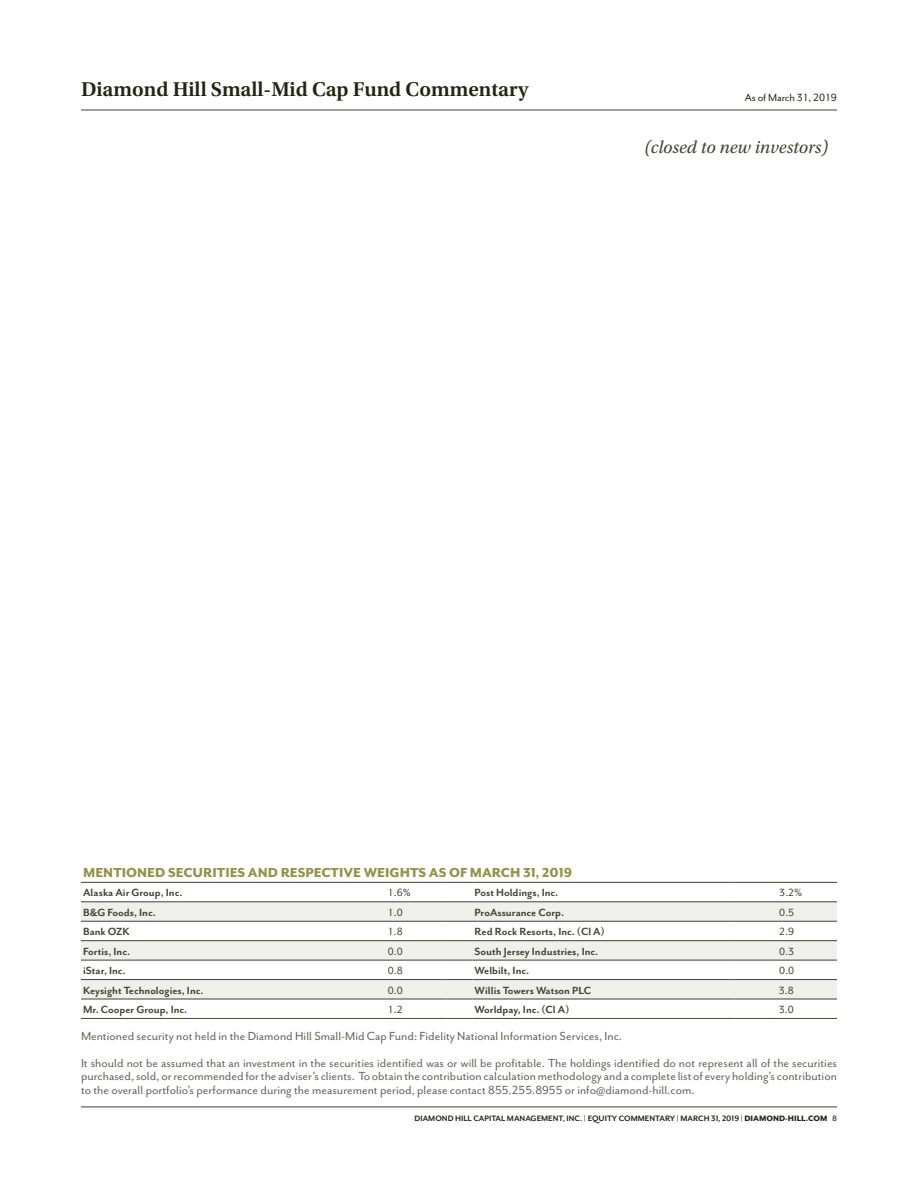
<style>
.page{position:relative;width:918px;height:1188px;background:#fff}
.page>*{position:absolute;margin:0;border:0;box-sizing:border-box;transform-origin:0 0}
._1A_Head_U_14_15__ru{font:600 21px "Utopia Std";color:#212610}
._1D_Head_PMS_U_10_12{font:italic 18px "Utopia Std";color:#424331}
._5A_Table_Head_Eaves{font:800 15px "Mr Eaves San OT";color:#94924b}
._8A_Disclosure_E_9_9{font:13.5px/13.5px "Mr Eaves San OT";color:#646354;text-align:justify}
._6E_Performers_Row{font:700 12px "Mr Eaves San OT";color:#424331}
._6E_Performers_Row-2{font:12px "Mr Eaves San OT";color:#424331}
.t1{font:12px "Mr Eaves San OT";letter-spacing:-.01em;color:#212610}
.t2{font:700 9px "Mr Eaves San OT";color:#212610}
.s1{font-weight:800}
.s2{color:#424331}
</style>
<div class="page">
<svg style="left:81px;top:109px;width:756px;height:1px"></svg>
<hr style="left:81px;top:110px;width:756px;height:1px;background:#424331">
<svg style="left:81px;top:903px;width:756px;height:96px;fill:#efefec"></svg>
<svg style="left:446px;top:940px;width:26px;height:1px"></svg>
<hr style="left:342px;top:940px;width:104px;height:1px;background:#424331">
<svg style="left:446px;top:960px;width:26px;height:1px"></svg>
<hr style="left:81px;top:902px;width:261px;height:1px;background:#424331">
<hr style="left:342px;top:902px;width:104px;height:1px;background:#424331">
<svg style="left:446px;top:902px;width:26px;height:1px"></svg>
<hr style="left:81px;top:921px;width:261px;height:1px;background:#424331">
<hr style="left:342px;top:921px;width:104px;height:1px;background:#424331">
<svg style="left:446px;top:921px;width:26px;height:1px"></svg>
<hr style="left:81px;top:940px;width:261px;height:1px;background:#424331">
<hr style="left:81px;top:960px;width:261px;height:1px;background:#424331">
<hr style="left:81px;top:882px;width:261px;height:1px;background:#424331">
<hr style="left:342px;top:882px;width:104px;height:1px;background:#424331">
<svg style="left:446px;top:882px;width:26px;height:1px"></svg>
<hr style="left:472px;top:882px;width:262px;height:1px;background:#424331">
<hr style="left:734px;top:882px;width:103px;height:1px;background:#424331">
<hr style="left:472px;top:902px;width:262px;height:1px;background:#424331">
<hr style="left:734px;top:902px;width:103px;height:1px;background:#424331">
<hr style="left:472px;top:921px;width:262px;height:1px;background:#424331">
<hr style="left:734px;top:921px;width:103px;height:1px;background:#424331">
<hr style="left:472px;top:940px;width:262px;height:1px;background:#424331">
<hr style="left:734px;top:940px;width:103px;height:1px;background:#424331">
<hr style="left:472px;top:960px;width:262px;height:1px;background:#424331">
<hr style="left:734px;top:960px;width:103px;height:1px;background:#424331">
<hr style="left:472px;top:979px;width:262px;height:1px;background:#424331">
<hr style="left:734px;top:979px;width:103px;height:1px;background:#424331">
<hr style="left:342px;top:960px;width:104px;height:1px;background:#424331">
<hr style="left:81px;top:979px;width:261px;height:1px;background:#424331">
<hr style="left:342px;top:979px;width:104px;height:1px;background:#424331">
<svg style="left:446px;top:979px;width:26px;height:1px"></svg>
<svg style="left:81px;top:999px;width:756px;height:20px"></svg>
<hr style="left:81px;top:1107px;width:756px;height:1px;background:#424331">
<p class="_1A_Head_U_14_15__ru" style="left:81px;top:78px;width:449px">Diamond Hill Small-Mid Cap Fund Commentary</p>
<p class="t1" style="left:745px;top:91px;width:94px">As of March 31, 2019</p>
<p class="_1D_Head_PMS_U_10_12" style="left:645px;top:137px;width:185px">(closed to new investors)</p>
<p class="_5A_Table_Head_Eaves" style="left:83px;top:864px;width:491px">MENTIONED SECURITIES AND RESPECTIVE WEIGHTS AS OF MARCH 31, 2019</p>
<p class="_6E_Performers_Row" style="left:83px;top:886px;width:101px">Alaska Air Group, Inc.</p>
<p class="_6E_Performers_Row-2" style="left:388px;top:886px;width:24px">1.6%</p>
<p class="_6E_Performers_Row" style="left:475px;top:886px;width:85px">Post Holdings, Inc.</p>
<p class="_6E_Performers_Row-2" style="left:779px;top:886px;width:24px">3.2%</p>
<p class="_6E_Performers_Row" style="left:83px;top:906px;width:74px">B&amp;G Foods, Inc.</p>
<p class="_6E_Performers_Row-2" style="left:388px;top:906px;width:16px">1.0</p>
<p class="_6E_Performers_Row" style="left:475px;top:906px;width:91px">ProAssurance Corp.</p>
<p class="_6E_Performers_Row-2" style="left:779px;top:906px;width:16px">0.5</p>
<p class="_6E_Performers_Row" style="left:83px;top:925px;width:48px">Bank OZK</p>
<p class="_6E_Performers_Row-2" style="left:388px;top:925px;width:16px">1.8</p>
<p class="_6E_Performers_Row" style="left:475px;top:925px;width:132px">Red Rock Resorts, Inc. (Cl A)</p>
<p class="_6E_Performers_Row-2" style="left:779px;top:925px;width:16px">2.9</p>
<p class="_6E_Performers_Row" style="left:83px;top:945px;width:48px">Fortis, Inc.</p>
<p class="_6E_Performers_Row-2" style="left:388px;top:945px;width:16px">0.0</p>
<p class="_6E_Performers_Row" style="left:475px;top:945px;width:125px">South Jersey Industries, Inc.</p>
<p class="_6E_Performers_Row-2" style="left:779px;top:945px;width:16px">0.3</p>
<p class="_6E_Performers_Row" style="left:83px;top:964px;width:44px">iStar, Inc.</p>
<p class="_6E_Performers_Row-2" style="left:388px;top:964px;width:16px">0.8</p>
<p class="_6E_Performers_Row" style="left:475px;top:964px;width:56px">Welbilt, Inc.</p>
<p class="_6E_Performers_Row-2" style="left:779px;top:964px;width:16px">0.0</p>
<p class="_6E_Performers_Row" style="left:83px;top:984px;width:122px">Keysight Technologies, Inc.</p>
<p class="_6E_Performers_Row-2" style="left:388px;top:984px;width:16px">0.0</p>
<p class="_6E_Performers_Row" style="left:475px;top:984px;width:118px">Willis Towers Watson PLC</p>
<p class="_6E_Performers_Row-2" style="left:779px;top:984px;width:16px">3.8</p>
<p class="_6E_Performers_Row" style="left:83px;top:1003px;width:106px">Mr. Cooper Group, Inc.</p>
<p class="_6E_Performers_Row-2" style="left:388px;top:1003px;width:16px">1.2</p>
<p class="_6E_Performers_Row" style="left:475px;top:1003px;width:96px">Worldpay, Inc. (Cl A)</p>
<p class="_6E_Performers_Row-2" style="left:779px;top:1003px;width:16px">3.0</p>
<p class="_8A_Disclosure_E_9_9" style="left:81px;top:1029px;width:543px">Mentioned security not held in the Diamond Hill Small-Mid Cap Fund: Fidelity National Information Services, Inc.</p>
<p class="_8A_Disclosure_E_9_9" style="left:81px;top:1056px;width:758px">It should not be assumed that an investment in the securities identified was or will be profitable. The holdings identified do not represent all of the securities purchased, sold, or recommended for the adviser’s clients. To obtain the contribution calculation methodology and a complete list of every holding’s contribution to the overall portfolio’s performance during the measurement period, please contact 855.255.8955 or info@diamond-hill.com.</p>
<p class="t2" style="left:415px;top:1113px;width:424px">DIAMOND HILL CAPITAL MANAGEMENT, INC. | EQUITY COMMENTARY | MARCH 31, 2019 | <span class="s1">DIAMOND-HILL.COM</span> <span class="s2">8</span></p>
</div>
